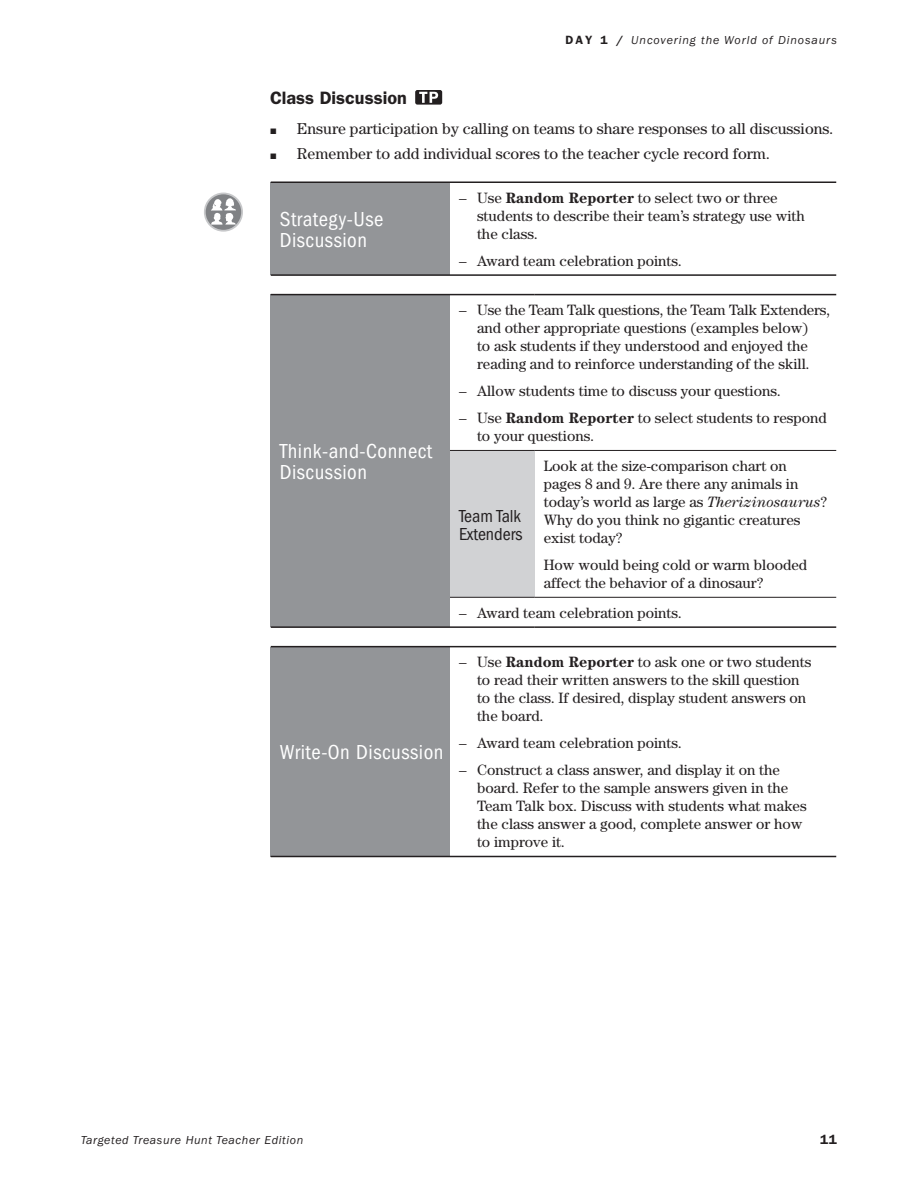
<style>
.page{position:relative;width:918px;height:1188px;background:#fff}
.page>*{position:absolute;margin:0;border:0;box-sizing:border-box;transform-origin:0 0}
.t1{font:condensed 21px/21px "Franklin Gothic";letter-spacing:.025em;color:#fff}
.t2{font:condensed 18px/18px "Franklin Gothic";color:#231f20}
.t3{font:600 18px "Franklin Gothic";color:#231f20}
.t4{font:15.75px/25.5px "Century";color:#231f20}
.t5{font:15px/18px "Century";color:#231f20}
.t6{font:600 13.5px "Franklin Gothic";color:#231f20}
.t7{font:italic 12px "Franklin Gothic";letter-spacing:.075em;color:#231f20}
.t8{font:italic 12px "Franklin Gothic";letter-spacing:.05em;color:#231f20}
.s1{font-weight:600;font-style:normal}
.s2{font-weight:700}
.s3{font-style:italic}
</style>
<div class="page">
<div style="left:271px;top:182px;width:179px;height:93px;background:#939598"></div>
<hr style="left:271px;top:274px;width:179px;height:2px;background:#231f20">
<hr style="left:450px;top:274px;width:386px;height:2px;background:#231f20">
<hr style="left:271px;top:182px;width:179px;height:1px;background:#231f20">
<hr style="left:450px;top:182px;width:386px;height:1px;background:#231f20">
<div style="left:271px;top:295px;width:179px;height:332px;background:#939598"></div>
<div style="left:450px;top:450px;width:85px;height:147px;background:#d1d2d4"></div>
<hr style="left:271px;top:626px;width:179px;height:2px;background:#231f20">
<hr style="left:450px;top:626px;width:85px;height:2px;background:#231f20">
<hr style="left:535px;top:626px;width:301px;height:2px;background:#231f20">
<hr style="left:271px;top:294px;width:179px;height:1px;background:#231f20">
<hr style="left:450px;top:294px;width:85px;height:1px;background:#231f20">
<hr style="left:535px;top:294px;width:301px;height:1px;background:#231f20">
<hr style="left:450px;top:597px;width:85px;height:1px;background:#231f20">
<hr style="left:535px;top:597px;width:301px;height:1px;background:#231f20">
<hr style="left:450px;top:450px;width:85px;height:1px;background:#231f20">
<hr style="left:535px;top:450px;width:301px;height:1px;background:#231f20">
<div style="left:271px;top:647px;width:179px;height:209px;background:#939598"></div>
<hr style="left:271px;top:646px;width:179px;height:1px;background:#231f20">
<hr style="left:271px;top:856px;width:179px;height:1px;background:#231f20">
<hr style="left:450px;top:856px;width:386px;height:1px;background:#231f20">
<hr style="left:450px;top:646px;width:386px;height:1px;background:#231f20">
<svg style="left:415px;top:90px;width:27px;height:15px"></svg>
<svg style="left:419px;top:92px;width:19px;height:11px"></svg>
<svg style="left:205px;top:193px;width:37px;height:38px"></svg>
<div style="left:204px;top:193px;width:39px;height:39px;border:2px solid #c7c8ca;border-radius:50%"></div>
<svg style="left:211px;top:198px;width:25px;height:27px"></svg>
<p class="t7" style="left:566px;top:33px;width:273px"><span class="s1">DAY 1 /</span> Uncovering the World of Dinosaurs</p>
<p class="t3" style="left:270px;top:87px;width:138px">Class Discussion</p>
<p class="t4" style="left:297px;top:115px;width:538px">Ensure participation by calling on teams to share responses to all discussions.<br>Remember to add individual scores to the teacher cycle record form.</p>
<h1 class="t1" style="left:280px;top:209px;width:105px">Strategy-Use<br>Discussion</h1>
<h1 class="t1" style="left:280px;top:441px;width:154px">Think-and-Connect<br>Discussion</h1>
<h1 class="t1" style="left:280px;top:742px;width:165px">Write-On Discussion</h1>
<p class="t5" style="left:477px;top:189px;width:329px;text-indent:-18px">– Use <span class="s2">Random Reporter</span> to select two or three students to describe their team’s strategy use with the class.</p>
<p class="t5" style="left:459px;top:252px;width:225px">– Award team celebration points.</p>
<p class="t5" style="left:459px;top:301px;width:373px;text-align:center">– Use the Team Talk questions, the Team Talk Extenders, and other appropriate questions (examples below)<br>to ask students if they understood and enjoyed the reading and to reinforce understanding of the skill.</p>
<p class="t5" style="left:459px;top:382px;width:323px">– Allow students time to discuss your questions.</p>
<p class="t5" style="left:477px;top:409px;width:351px;text-indent:-18px">– Use <span class="s2">Random Reporter</span> to select students to respond to your questions.</p>
<p class="t5" style="left:544px;top:457px;width:285px">Look at the size‑comparison chart on pages 8 and 9. Are there any animals in today’s world as large as <span class="s3">Therizinosaurus</span>?<br>Why do you think no gigantic creatures exist today?</p>
<p class="t5" style="left:544px;top:556px;width:265px">How would being cold or warm blooded affect the behavior of a dinosaur?</p>
<p class="t5" style="left:459px;top:604px;width:225px">– Award team celebration points.</p>
<p class="t2" style="left:459px;top:507px;width:65px">Team Talk<br>Extenders</p>
<p class="t5" style="left:477px;top:653px;width:336px;text-indent:-18px">– Use <span class="s2">Random Reporter</span> to ask one or two students to read their written answers to the skill question to the class. If desired, display student answers on the board.</p>
<p class="t5" style="left:459px;top:734px;width:225px">– Award team celebration points.</p>
<p class="t5" style="left:477px;top:761px;width:331px;text-indent:-18px">– Construct a class answer, and display it on the board. Refer to the sample answers given in the Team Talk box. Discuss with students what makes the class answer a good, complete answer or how to improve it.</p>
<p class="t8" style="left:81px;top:1133px;width:224px">Targeted Treasure Hunt Teacher Edition</p>
<p class="t6" style="left:820px;top:1132px;width:18px">11</p>
</div>
